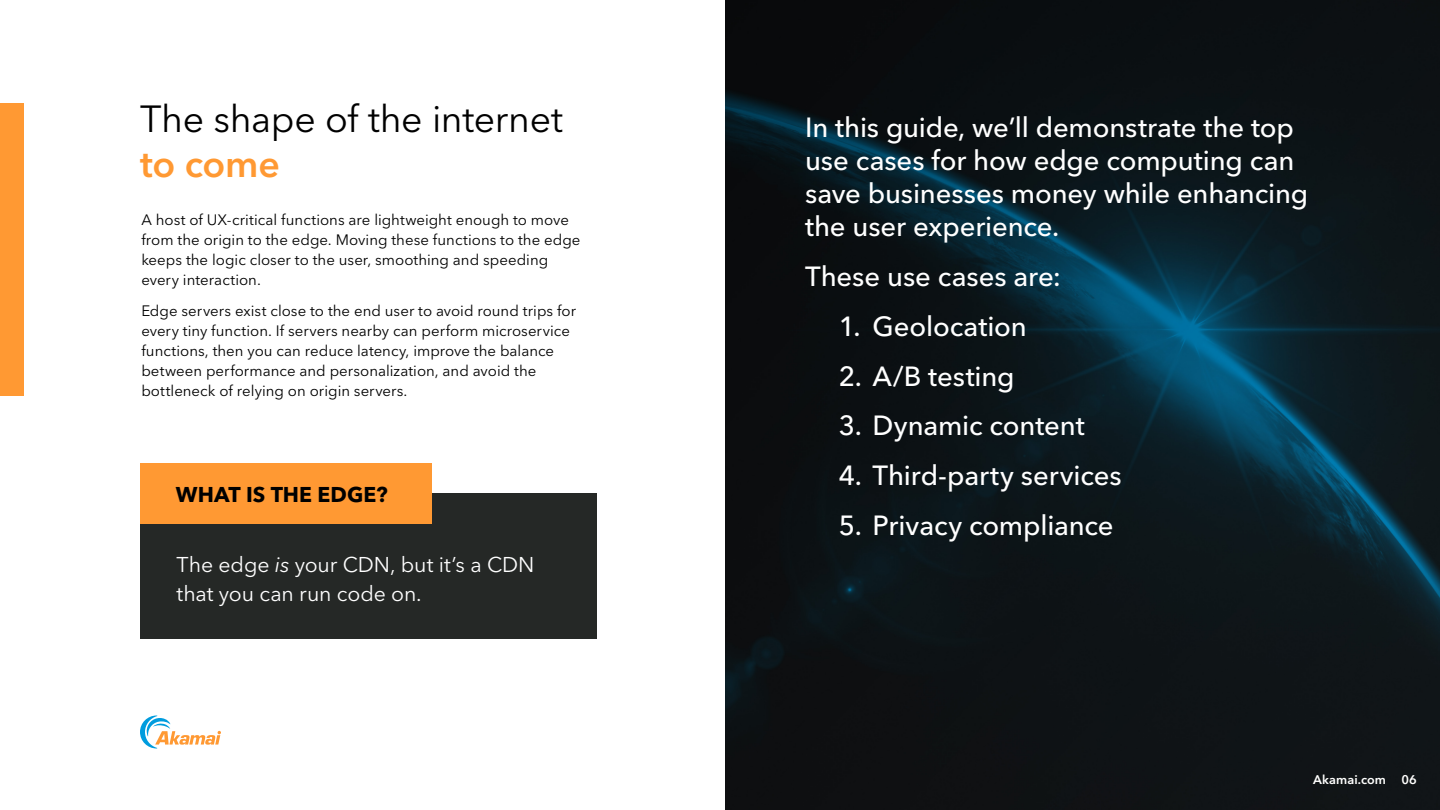
<style>
.page{position:relative;width:1440px;height:810px;background:#fff}
.page>*{position:absolute;margin:0;border:0;box-sizing:border-box;transform-origin:0 0}
.t1{font:37.5px/45px "Avenir Next LT Pro";letter-spacing:-.01em;color:#000}
.pull-out_quote__w{font:500 27.5px/33px "Avenir Next LT Pro";letter-spacing:-.005em;color:#fff}
.Sidebar_text__w{font:21.25px/28.8px "Avenir Next LT Pro";letter-spacing:-.005em;color:#fff}
.t2{font:700 21.25px "Avenir Next LT Pro";letter-spacing:.005em;color:#000}
.Body_Copy{font:15px/20px "Avenir Next LT Pro";color:#000}
.t3{font:600 12.5px "Avenir Next LT Pro";letter-spacing:.01em;color:#fff}
.s1{font-weight:600;color:#f93}
.s2{font-style:italic}
</style>
<div class="page">
<div style="left:0;top:103px;width:23px;height:293px;background:#f93"></div>
<div style="left:140px;top:493px;width:456px;height:146px;background:#252826"></div>
<div style="left:140px;top:463px;width:292px;height:61px;background:#f93"></div>
<img style="left:725px;top:0;width:715px;height:810px">
<svg style="left:140px;top:715px;width:81px;height:34px"></svg>
<p class="t1" style="left:140px;top:96px;width:424px">The shape of the internet <span class="s1">to come</span></p>
<p class="Body_Copy" style="left:141px;top:210px;width:441px">A host of UX-critical functions are lightweight enough to move from the origin to the edge. Moving these functions to the edge keeps the logic closer to the user, smoothing and speeding every interaction.</p>
<p class="Body_Copy" style="left:141px;top:301px;width:436px">Edge servers exist close to the end user to avoid round trips for every tiny function. If servers nearby can perform microservice functions, then you can reduce latency, improve the balance between performance and personalization, and avoid the bottleneck of relying on origin servers.</p>
<p class="t2" style="left:176px;top:481px;width:213px">WHAT IS THE EDGE?</p>
<p class="Sidebar_text__w" style="left:177px;top:550px;width:359px">The edge <span class="s2">is</span> your CDN, but it’s a CDN that you can run code on.</p>
<p class="pull-out_quote__w" style="left:805px;top:111px;width:505px">In this guide, we’ll demonstrate the top use cases for how edge computing can save businesses money while enhancing the user experience.</p>
<p class="pull-out_quote__w" style="left:805px;top:260px;width:258px">These use cases are:</p>
<p class="pull-out_quote__w" style="left:839px;top:310px;width:190px">1. Geolocation</p>
<p class="pull-out_quote__w" style="left:839px;top:359px;width:177px">2. A/B testing</p>
<p class="pull-out_quote__w" style="left:839px;top:409px;width:248px">3. Dynamic content</p>
<p class="pull-out_quote__w" style="left:839px;top:459px;width:284px">4. Third-party services</p>
<p class="pull-out_quote__w" style="left:839px;top:509px;width:276px">5. Privacy compliance</p>
<p class="t3" style="left:1313px;top:772px;width:105px">Akamai.com 06</p>
</div>
